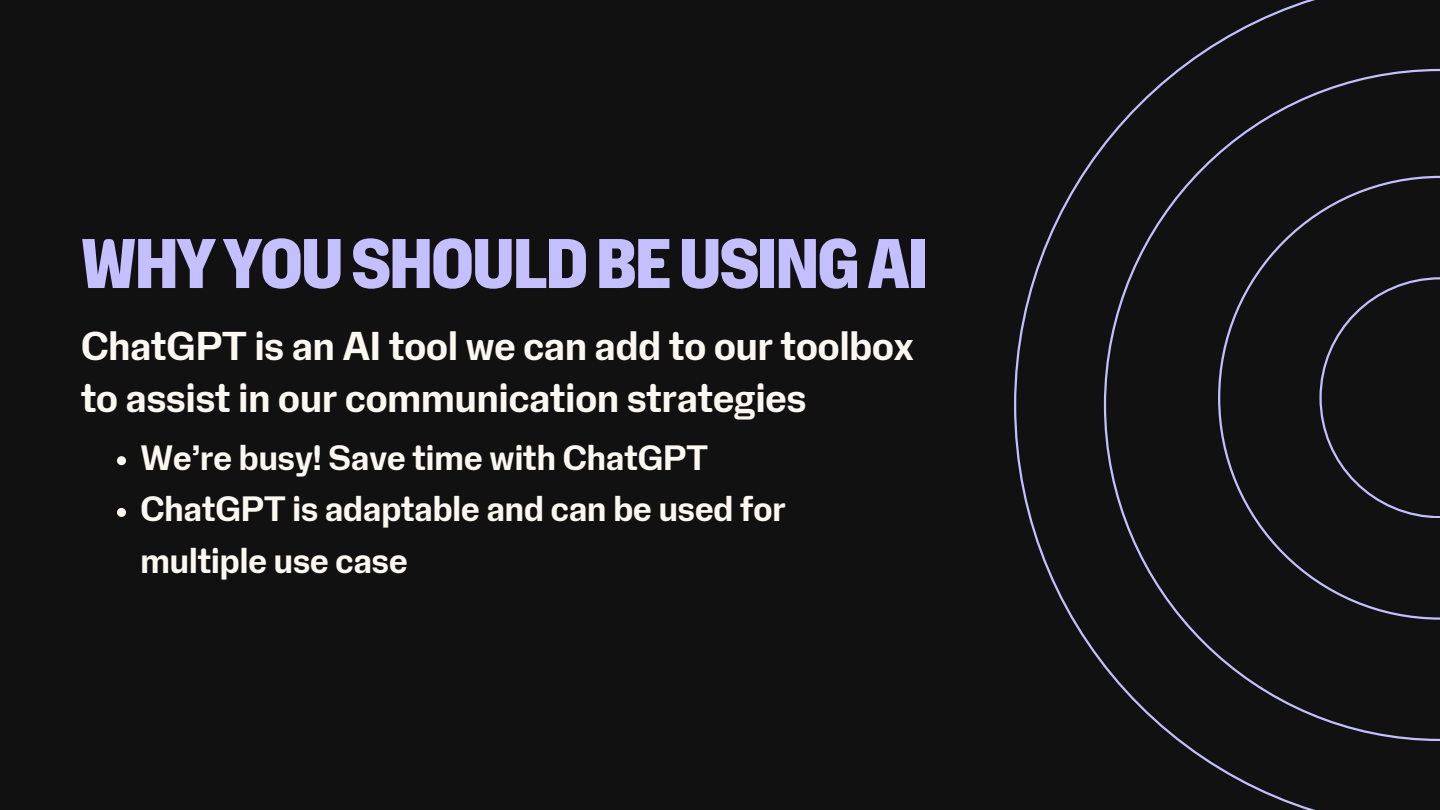
<style>
.page{position:relative;width:1440px;height:810px;background:#111}
.page>*{position:absolute;margin:0;border:0;box-sizing:border-box;transform-origin:0 0}
.t1{font:900 70px "Na N Holo Condensed";letter-spacing:-.015em;color:#c4c0ff}
.t2{font:700 40px/51.8px "Na N Holo Narrow";color:#fbf7f1}
.t3{font:700 35px/51.8px "Na N Holo Narrow";color:#fbf7f1}
</style>
<div class="page">
<svg style="left:117px;top:456px;width:9px;height:9px"></svg>
<svg style="left:117px;top:508px;width:9px;height:9px"></svg>
<svg style="left:1014px;top:0;width:426px;height:810px"></svg>
<svg style="left:1104px;top:69px;width:336px;height:671px"></svg>
<svg style="left:1218px;top:176px;width:222px;height:444px"></svg>
<svg style="left:1319px;top:277px;width:121px;height:241px"></svg>
<h1 class="t1" style="left:81px;top:210px;width:848px">WHY YOU SHOULD BE USING AI</h1>
<p class="t2" style="left:81px;top:319px;width:834px">ChatGPT is an AI tool we can add to our toolbox to assist in our communication strategies</p>
<p class="t3" style="left:140px;top:431px;width:647px">We’re busy! Save time with ChatGPT<br>ChatGPT is adaptable and can be used for multiple use case</p>
</div>
